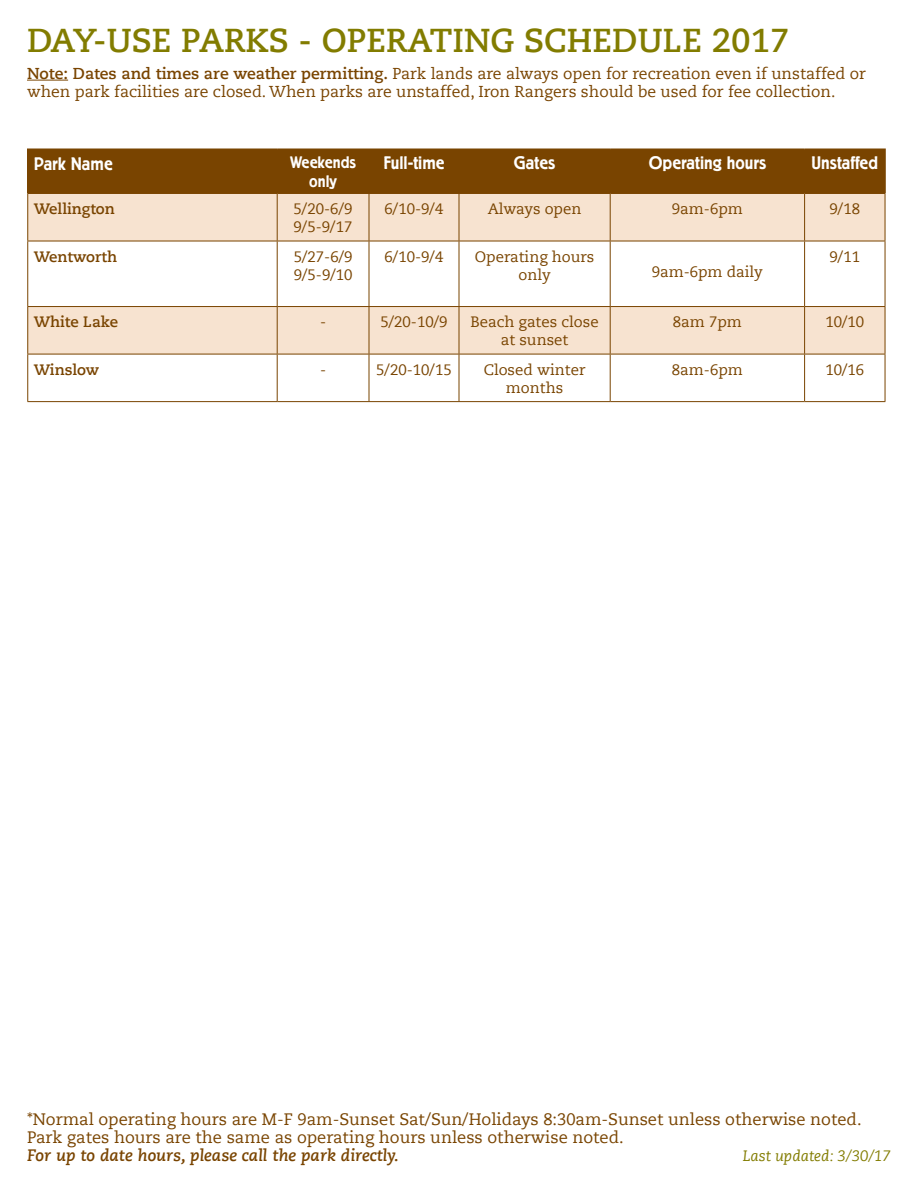
<style>
.page{position:relative;width:918px;height:1188px;background:#fff}
.page>*{position:absolute;margin:0;border:0;box-sizing:border-box;transform-origin:0 0}
.t1{font:700 33px "Caecilia LT Std";color:#827c00}
.t2{font:500 18px "Berliner Grotesk";color:#fff}
.t3{font:16.5px/18px "Caecilia LT Std";color:#794400}
.t4{font:italic 700 16.5px "Caecilia LT Std";color:#794400}
.t5{font:500 16.5px/19.8px "Berliner Grotesk";color:#fff;text-align:center}
.t6{font:15.75px/18px "Caecilia LT Std";color:#794400}
.t7{font:15px/18px "Caecilia LT Std";color:#794400;text-align:center}
.t8{font:700 15px "Caecilia LT Std";letter-spacing:-.025em;color:#794400}
.t9{font:italic 15px "Caecilia LT Std";color:#827c00}
.s1{font-weight:700}
</style>
<div class="page">
<hr style="left:27px;top:80px;width:41px;height:1px;background:#794400">
<div style="left:28px;top:150px;width:856px;height:43px;background:#794400"></div>
<svg style="left:28px;top:194px;width:857px;height:160px;fill:#f7e3d0"></svg>
<hr style="left:27px;top:148px;width:250px;height:2px;background:#794400">
<hr style="left:27px;top:150px;width:1px;height:43px;background:#794400">
<hr style="left:277px;top:148px;width:92px;height:2px;background:#794400">
<hr style="left:276px;top:150px;width:2px;height:43px;background:#794400">
<hr style="left:369px;top:148px;width:90px;height:2px;background:#794400">
<hr style="left:368px;top:150px;width:2px;height:43px;background:#794400">
<hr style="left:459px;top:148px;width:151px;height:2px;background:#794400">
<hr style="left:458px;top:150px;width:2px;height:43px;background:#794400">
<hr style="left:610px;top:148px;width:195px;height:2px;background:#794400">
<hr style="left:609px;top:150px;width:2px;height:43px;background:#794400">
<hr style="left:805px;top:148px;width:81px;height:2px;background:#794400">
<hr style="left:804px;top:150px;width:1px;height:43px;background:#794400">
<hr style="left:884px;top:150px;width:2px;height:43px;background:#794400">
<hr style="left:277px;top:194px;width:1px;height:47px;background:#794400">
<hr style="left:369px;top:194px;width:1px;height:47px;background:#794400">
<hr style="left:459px;top:194px;width:1px;height:47px;background:#794400">
<hr style="left:610px;top:194px;width:1px;height:47px;background:#794400">
<hr style="left:277px;top:241px;width:1px;height:65px;background:#794400">
<hr style="left:369px;top:241px;width:1px;height:65px;background:#794400">
<hr style="left:459px;top:241px;width:1px;height:65px;background:#794400">
<hr style="left:610px;top:241px;width:1px;height:65px;background:#794400">
<hr style="left:277px;top:307px;width:1px;height:47px;background:#794400">
<hr style="left:369px;top:307px;width:1px;height:47px;background:#794400">
<hr style="left:459px;top:307px;width:1px;height:47px;background:#794400">
<hr style="left:610px;top:307px;width:1px;height:47px;background:#794400">
<hr style="left:277px;top:354px;width:1px;height:47px;background:#794400">
<hr style="left:369px;top:354px;width:1px;height:47px;background:#794400">
<hr style="left:459px;top:354px;width:1px;height:47px;background:#794400">
<hr style="left:610px;top:354px;width:1px;height:47px;background:#794400">
<hr style="left:805px;top:193px;width:80px;height:1px;background:#794400">
<hr style="left:885px;top:194px;width:1px;height:47px;background:#794400">
<hr style="left:805px;top:241px;width:80px;height:1px;background:#794400">
<hr style="left:885px;top:241px;width:1px;height:65px;background:#794400">
<hr style="left:805px;top:306px;width:80px;height:1px;background:#794400">
<hr style="left:885px;top:307px;width:1px;height:47px;background:#794400">
<hr style="left:805px;top:354px;width:80px;height:1px;background:#794400">
<hr style="left:885px;top:354px;width:1px;height:47px;background:#794400">
<hr style="left:805px;top:401px;width:80px;height:1px;background:#794400">
<hr style="left:27px;top:193px;width:250px;height:1px;background:#794400">
<hr style="left:277px;top:193px;width:92px;height:1px;background:#794400">
<hr style="left:369px;top:193px;width:90px;height:1px;background:#794400">
<hr style="left:459px;top:193px;width:151px;height:1px;background:#794400">
<hr style="left:610px;top:193px;width:195px;height:1px;background:#794400">
<hr style="left:27px;top:194px;width:1px;height:47px;background:#794400">
<hr style="left:804px;top:194px;width:1px;height:47px;background:#794400">
<hr style="left:27px;top:241px;width:250px;height:1px;background:#794400">
<hr style="left:27px;top:241px;width:1px;height:65px;background:#794400">
<hr style="left:277px;top:241px;width:92px;height:1px;background:#794400">
<hr style="left:369px;top:241px;width:90px;height:1px;background:#794400">
<hr style="left:459px;top:241px;width:151px;height:1px;background:#794400">
<hr style="left:610px;top:241px;width:195px;height:1px;background:#794400">
<hr style="left:804px;top:241px;width:1px;height:65px;background:#794400">
<hr style="left:27px;top:306px;width:250px;height:1px;background:#794400">
<hr style="left:27px;top:307px;width:1px;height:47px;background:#794400">
<hr style="left:277px;top:306px;width:92px;height:1px;background:#794400">
<hr style="left:369px;top:306px;width:90px;height:1px;background:#794400">
<hr style="left:459px;top:306px;width:151px;height:1px;background:#794400">
<hr style="left:610px;top:306px;width:195px;height:1px;background:#794400">
<hr style="left:804px;top:307px;width:1px;height:47px;background:#794400">
<hr style="left:27px;top:354px;width:250px;height:1px;background:#794400">
<hr style="left:27px;top:354px;width:1px;height:47px;background:#794400">
<hr style="left:277px;top:354px;width:92px;height:1px;background:#794400">
<hr style="left:369px;top:354px;width:90px;height:1px;background:#794400">
<hr style="left:459px;top:354px;width:151px;height:1px;background:#794400">
<hr style="left:610px;top:354px;width:195px;height:1px;background:#794400">
<hr style="left:804px;top:354px;width:1px;height:47px;background:#794400">
<hr style="left:27px;top:401px;width:250px;height:1px;background:#794400">
<hr style="left:277px;top:401px;width:92px;height:1px;background:#794400">
<hr style="left:369px;top:401px;width:90px;height:1px;background:#794400">
<hr style="left:459px;top:401px;width:151px;height:1px;background:#794400">
<hr style="left:610px;top:401px;width:195px;height:1px;background:#794400">
<h1 class="t1" style="left:27px;top:21px;width:764px">Day-Use Parks - Operating Schedule 2017</h1>
<p class="t6" style="left:27px;top:65px;width:840px"><span class="s1">Note: Dates and times are weather permitting.</span> Park lands are always open for recreation even if unstaffed or when park facilities are closed. When parks are unstaffed, Iron Rangers should be used for fee collection.</p>
<p class="t2" style="left:34px;top:154px;width:81px">Park Name</p>
<p class="t5" style="left:290px;top:153px;width:68px">Weekends only</p>
<p class="t2" style="left:383px;top:153px;width:63px">Full-time</p>
<p class="t2" style="left:514px;top:153px;width:43px">Gates</p>
<p class="t2" style="left:649px;top:153px;width:119px">Operating hours</p>
<p class="t2" style="left:812px;top:153px;width:68px">Unstaffed</p>
<p class="t8" style="left:34px;top:200px;width:83px">Wellington</p>
<p class="t7" style="left:294px;top:200px;width:60px;text-align:left">5/20-6/9<br>9/5-9/17</p>
<p class="t7" style="left:385px;top:200px;width:60px">6/10-9/4</p>
<p class="t7" style="left:488px;top:200px;width:95px">Always open</p>
<p class="t7" style="left:672px;top:200px;width:72px">9am-6pm</p>
<p class="t7" style="left:830px;top:200px;width:32px">9/18</p>
<p class="t8" style="left:34px;top:247px;width:85px">Wentworth</p>
<p class="t7" style="left:294px;top:248px;width:60px;text-align:left">5/27-6/9<br>9/5-9/10</p>
<p class="t7" style="left:385px;top:248px;width:60px">6/10-9/4</p>
<p class="t7" style="left:475px;top:248px;width:121px">Operating hours only</p>
<p class="t7" style="left:830px;top:248px;width:32px">9/11</p>
<p class="t7" style="left:652px;top:263px;width:113px">9am-6pm daily</p>
<p class="t8" style="left:34px;top:313px;width:86px">White Lake</p>
<p class="t7" style="left:320px;top:313px;width:8px">-</p>
<p class="t7" style="left:380px;top:313px;width:69px">5/20-10/9</p>
<p class="t7" style="left:471px;top:313px;width:130px">Beach gates close at sunset</p>
<p class="t7" style="left:673px;top:313px;width:70px">8am 7pm</p>
<p class="t7" style="left:825px;top:313px;width:40px">10/10</p>
<p class="t8" style="left:34px;top:361px;width:67px">Winslow</p>
<p class="t7" style="left:320px;top:361px;width:8px">-</p>
<p class="t7" style="left:376px;top:361px;width:77px">5/20-10/15</p>
<p class="t7" style="left:484px;top:361px;width:103px">Closed winter months</p>
<p class="t7" style="left:672px;top:361px;width:72px">8am-6pm</p>
<p class="t7" style="left:825px;top:361px;width:40px">10/16</p>
<p class="t3" style="left:27px;top:1111px;width:836px">*Normal operating hours are M-F 9am-Sunset Sat/Sun/Holidays 8:30am-Sunset unless otherwise noted.<br>Park gates hours are the same as operating hours unless otherwise noted.</p>
<p class="t4" style="left:27px;top:1146px;width:374px">For up to date hours, please call the park directly.</p>
<p class="t9" style="left:743px;top:1147px;width:150px">Last updated: 3/30/17</p>
</div>
